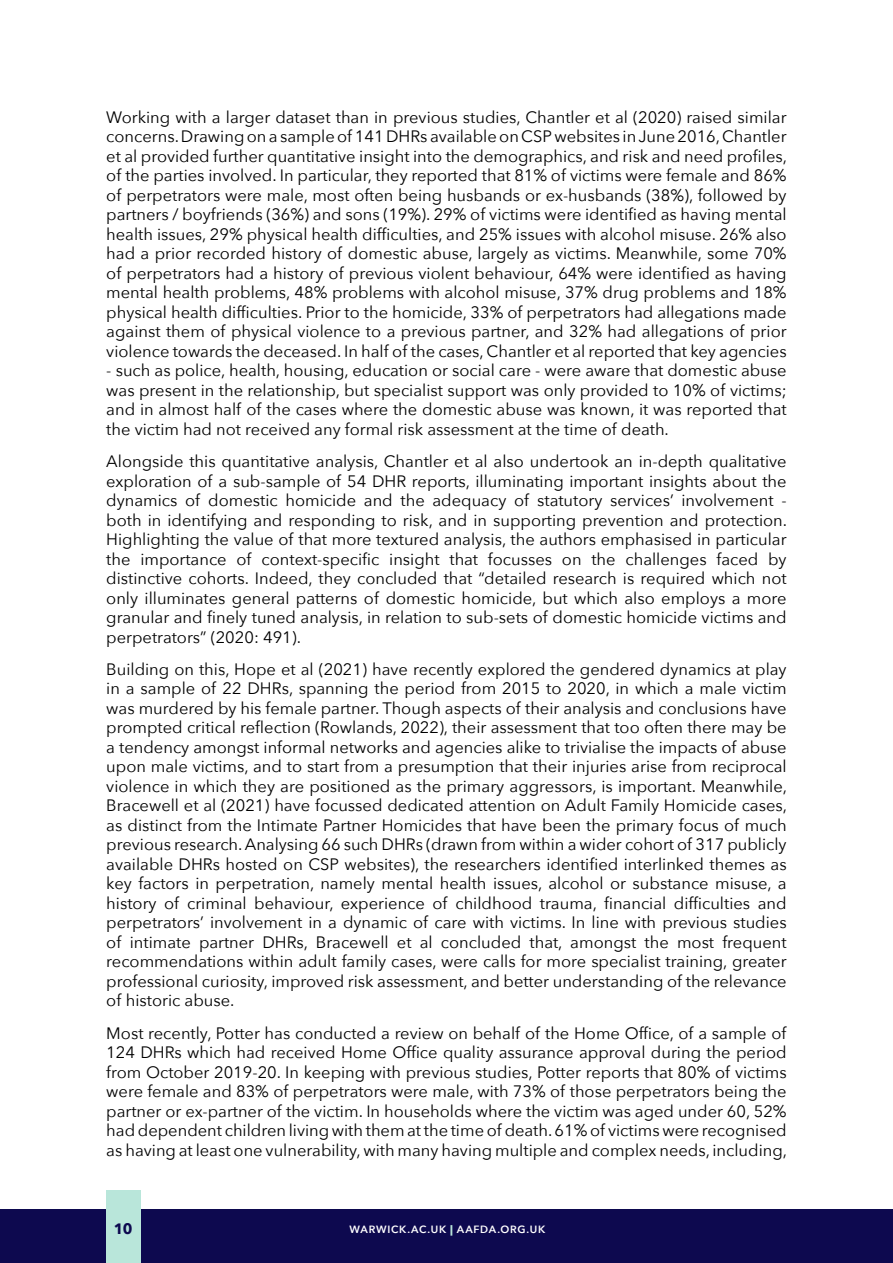
<style>
.page{position:relative;width:893px;height:1263px;background:#fff}
.page>*{position:absolute;margin:0;border:0;box-sizing:border-box;transform-origin:0 0}
.t1{font:16.5px/19.5px "Avenir Next";color:#000;text-align:justify}
.t2{font:700 15px "Avenir Next";color:#0d094f}
.t3{font:600 10.5px "Avenir Next";letter-spacing:.075em;color:#fff}
.s1{font-weight:800;color:#b9e6da}
</style>
<div class="page">
<div style="left:0;top:1210px;width:893px;height:53px;background:#0d094f"></div>
<div style="left:106px;top:1191px;width:34px;height:72px;background:#b9e6da"></div>
<p class="t1" style="left:106px;top:107px;width:682px">Working with a larger dataset than in previous studies, Chantler et al (2020) raised similar concerns. Drawing on a sample of 141 DHRs available on CSP websites in June 2016, Chantler et al provided further quantitative insight into the demographics, and risk and need profiles, of the parties involved. In particular, they reported that 81% of victims were female and 86% of perpetrators were male, most often being husbands or ex-husbands (38%), followed by partners / boyfriends (36%) and sons (19%). 29% of victims were identified as having mental health issues, 29% physical health difficulties, and 25% issues with alcohol misuse. 26% also had a prior recorded history of domestic abuse, largely as victims. Meanwhile, some 70% of perpetrators had a history of previous violent behaviour, 64% were identified as having mental health problems, 48% problems with alcohol misuse, 37% drug problems and 18% physical health difficulties. Prior to the homicide, 33% of perpetrators had allegations made against them of physical violence to a previous partner, and 32% had allegations of prior violence towards the deceased. In half of the cases, Chantler et al reported that key agencies</p>
<p class="t1" style="left:106px;top:360px;width:682px">- such as police, health, housing, education or social care - were aware that domestic abuse was present in the relationship, but specialist support was only provided to 10% of victims; and in almost half of the cases where the domestic abuse was known, it was reported that the victim had not received any formal risk assessment at the time of death.</p>
<p class="t1" style="left:106px;top:451px;width:682px">Alongside this quantitative analysis, Chantler et al also undertook an in-depth qualitative exploration of a sub-sample of 54 DHR reports, illuminating important insights about the dynamics of domestic homicide and the adequacy of statutory services’ involvement - both in identifying and responding to risk, and in supporting prevention and protection.<br>Highlighting the value of that more textured analysis, the authors emphasised in particular the importance of context-specific insight that focusses on the challenges faced by distinctive cohorts. Indeed, they concluded that “detailed research is required which not only illuminates general patterns of domestic homicide, but which also employs a more granular and finely tuned analysis, in relation to sub-sets of domestic homicide victims and perpetrators” (2020: 491).</p>
<p class="t1" style="left:106px;top:659px;width:682px">Building on this, Hope et al (2021) have recently explored the gendered dynamics at play in a sample of 22 DHRs, spanning the period from 2015 to 2020, in which a male victim was murdered by his female partner. Though aspects of their analysis and conclusions have prompted critical reflection (Rowlands, 2022), their assessment that too often there may be a tendency amongst informal networks and agencies alike to trivialise the impacts of abuse upon male victims, and to start from a presumption that their injuries arise from reciprocal violence in which they are positioned as the primary aggressors, is important. Meanwhile, Bracewell et al (2021) have focussed dedicated attention on Adult Family Homicide cases, as distinct from the Intimate Partner Homicides that have been the primary focus of much previous research. Analysing 66 such DHRs (drawn from within a wider cohort of 317 publicly available DHRs hosted on CSP websites), the researchers identified interlinked themes as key factors in perpetration, namely mental health issues, alcohol or substance misuse, a history of criminal behaviour, experience of childhood trauma, financial difficulties and perpetrators’ involvement in a dynamic of care with victims. In line with previous studies of intimate partner DHRs, Bracewell et al concluded that, amongst the most frequent recommendations within adult family cases, were calls for more specialist training, greater professional curiosity, improved risk assessment, and better understanding of the relevance of historic abuse.</p>
<p class="t1" style="left:106px;top:1022px;width:682px">Most recently, Potter has conducted a review on behalf of the Home Office, of a sample of 124 DHRs which had received Home Office quality assurance approval during the period from October 2019-20. In keeping with previous studies, Potter reports that 80% of victims were female and 83% of perpetrators were male, with 73% of those perpetrators being the partner or ex-partner of the victim. In households where the victim was aged under 60, 52% had dependent children living with them at the time of death. 61% of victims were recognised as having at least one vulnerability, with many having multiple and complex needs, including,</p>
<p class="t2" style="left:114px;top:1216px;width:20px">10</p>
<p class="t3" style="left:350px;top:1220px;width:197px">WARWICK.AC.UK <span class="s1">|</span> AAFDA.ORG.UK</p>
</div>
